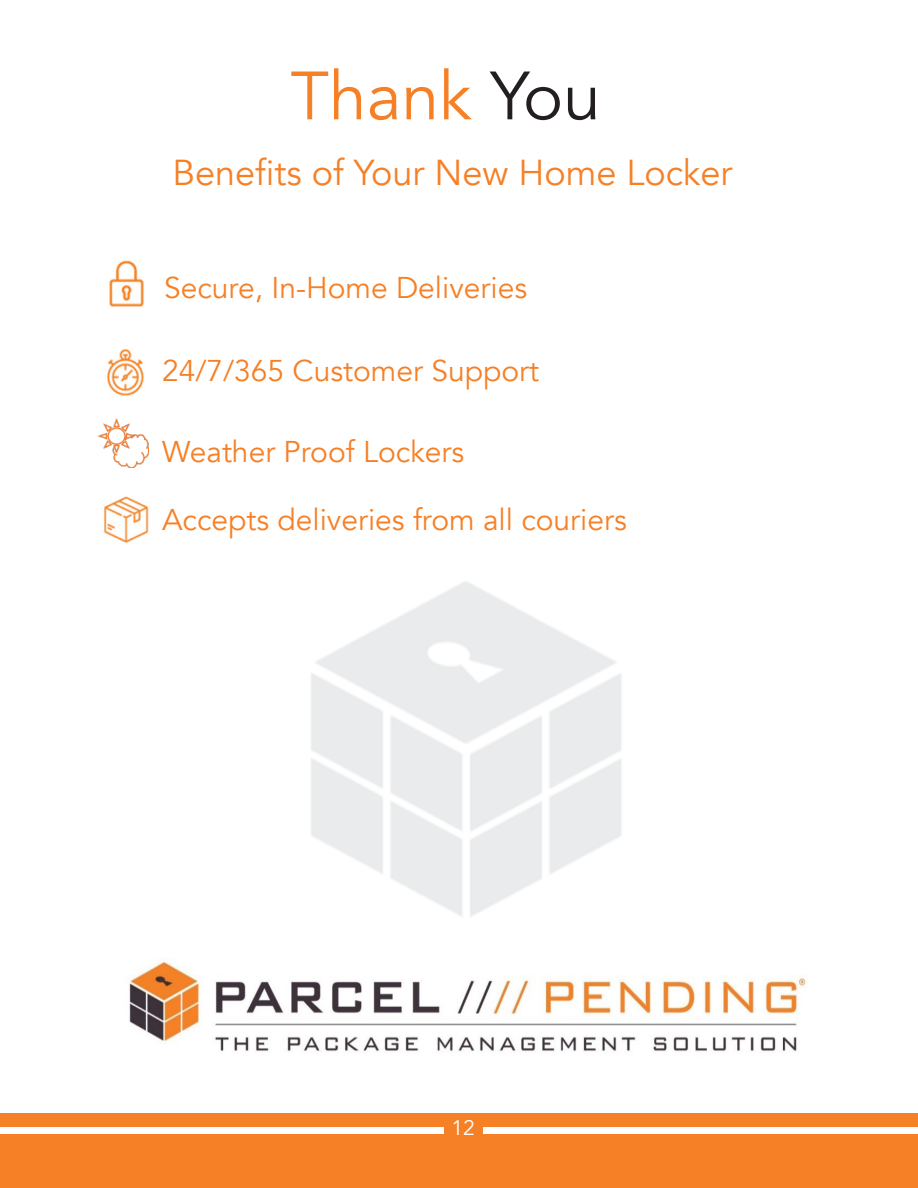
<style>
.page{position:relative;width:918px;height:1188px;background:#fff}
.page>*{position:absolute;margin:0;border:0;box-sizing:border-box;transform-origin:0 0}
.t1{font:67.5px "Avenir";color:#f68026}
.t2{font:36px "Avenir";color:#f68026}
.t3{font:30px "Avenir";color:#f68026}
.t4{font:21px "Avenir";color:#fff}
.s1{color:#231f20}
</style>
<div class="page">
<div style="left:0;top:1134px;width:918px;height:54px;background:#f68026"></div>
<div style="left:0;top:1114px;width:918px;height:13px;background:#f68026"></div>
<img style="left:103px;top:496px;width:46px;height:47px">
<img style="left:108px;top:260px;width:36px;height:47px">
<img style="left:106px;top:349px;width:38px;height:47px">
<img style="left:113px;top:435px;width:36px;height:33px">
<img style="left:98px;top:418px;width:37px;height:35px">
<div style="left:444px;top:1114px;width:38px;height:24px;background:#f68026"></div>
<img style="left:129px;top:961px;width:677px;height:91px">
<p class="t1" style="left:290px;top:56px;width:312px">Thank <span class="s1">You</span></p>
<p class="t2" style="left:172px;top:151px;width:562px">Benefits of Your New Home Locker</p>
<p class="t3" style="left:164px;top:270px;width:364px">Secure, In-Home Deliveries</p>
<p class="t3" style="left:162px;top:353px;width:379px">24/7/365 Customer Support</p>
<p class="t3" style="left:162px;top:434px;width:304px">Weather Proof Lockers</p>
<p class="t3" style="left:162px;top:501px;width:466px">Accepts deliveries from all couriers</p>
<p class="t4" style="left:452px;top:1115px;width:25px">12</p>
</div>
